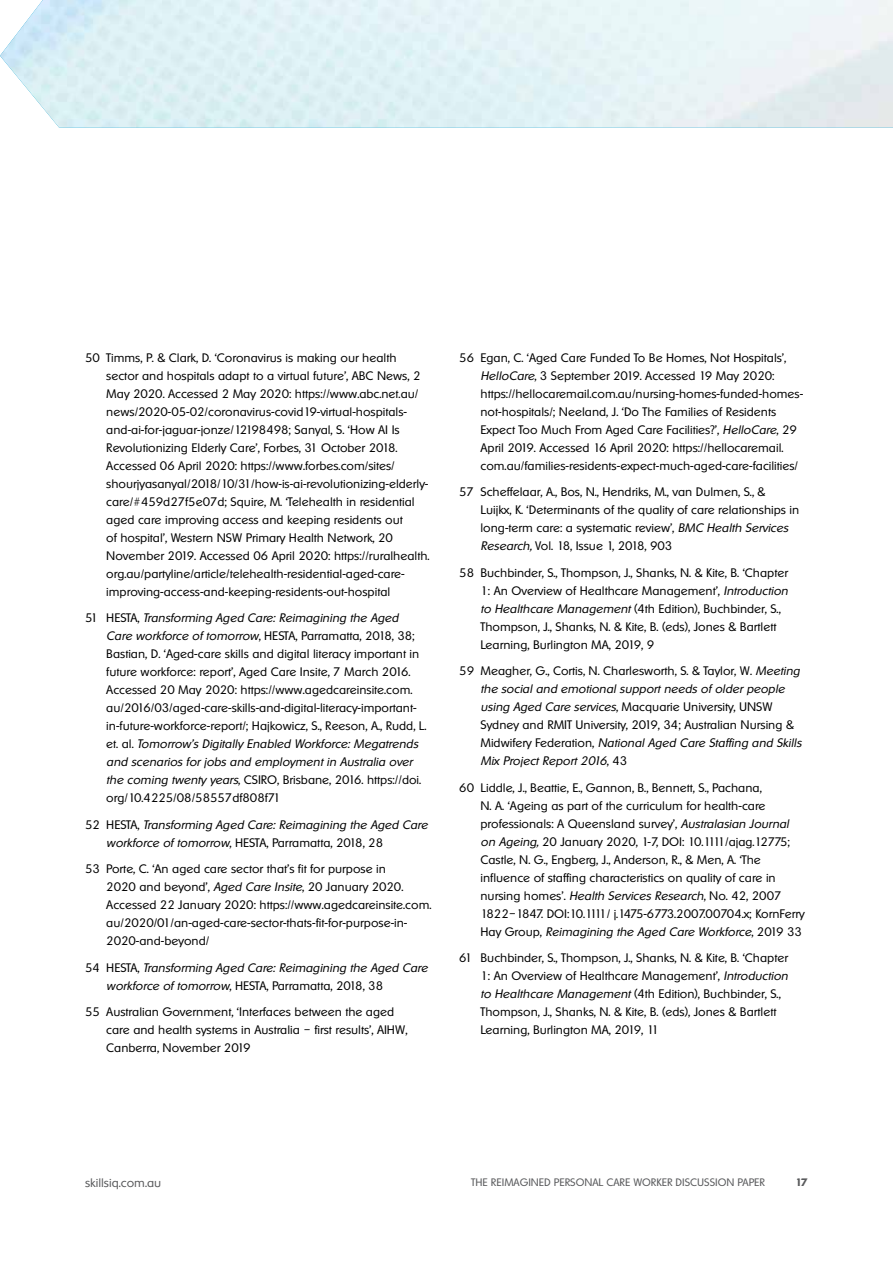
<style>
.page{position:relative;width:893px;height:1263px;background:#fff}
.page>*{position:absolute;margin:0;border:0;box-sizing:border-box;transform-origin:0 0}
.t1{font:300 12px/18px "Ornitons Serial";color:#000}
.t2{font:italic 300 12px/18px "Ornitons Serial";color:#000}
.t3{font:300 12px "Ornitons Serial";color:#58595b}
.t4{font:300 10.5px "Ornitons Serial";color:#58595b}
.t5{font:700 10.5px "Ornitons Serial";color:#58595b}
.s1{font-style:italic}
.s2{font-style:normal}
</style>
<div class="page">
<p class="t1" style="left:106px;top:348px;width:325px;text-indent:-21px">50 Timms, P. &amp; Clark, D. ‘Coronavirus is making our health sector and hospitals adapt to a virtual future’, ABC News, 2<br>May 2020. Accessed 2 May 2020: https://www.abc.net.au/ news/2020-05-02/coronavirus-covid19-virtual-hospitals&shy;and-ai-for-jaguar-jonze/12198498; Sanyal, S. ‘How AI Is Revolutionizing Elderly Care’, Forbes, 31 October 2018.<br>Accessed 06 April 2020: https://www.forbes.com/sites/ shourjyasanyal/2018/10/31/how-is-ai-revolutionizing-elderly&shy;care/#459d27f5e07d; Squire, M. ‘Telehealth in residential aged care improving access and keeping residents out<br>of hospital’, Western NSW Primary Health Network, 20<br>November 2019. Accessed 06 April 2020: https://ruralhealth. org.au/partyline/article/telehealth-residential-aged-care&shy;improving-access-and-keeping-residents-out-hospital</p>
<p class="t1" style="left:106px;top:609px;width:322px;text-indent:-21px">51 H E STA, <span class="s1">Transforming Aged Care: Reimagining the Aged Care workforce of tomorrow</span>, HESTA, Parramatta, 2018, 38; Bastian, D. ‘Aged-care skills and digital literacy important in future workforce: report’, Aged Care Insite, 7 March 2016.<br>Accessed 20 May 2020: https://www.agedcareinsite.com. au/2016/03/aged-care-skills-and-digital-literacy-important&shy;in-future-workforce-report/; Hajkowicz, S., Reeson, A., Rudd, L. e t . a l . <span class="s1">Tomorrow’s Digitally Enabled Workforce: Megatrends and scenarios for jobs and employment in Australia over the coming twenty years</span>, CSIRO, Brisbane, 2016. https://doi. org/10.4225/08/58557df808f71</p>
<p class="t2" style="left:106px;top:815px;width:325px;text-indent:-21px"><span class="s2">5 2 H E STA,</span> Transforming Aged Care: Reimagining the Aged Care workforce of tomorrow<span class="s2">, HESTA, Parramatta, 2018, 28</span></p>
<p class="t1" style="left:106px;top:860px;width:327px;text-indent:-21px">53 Porte, C. ‘An aged care sector that’s fit for purpose in<br>2020 and beyond’, <span class="s1">Aged Care Insite</span>, 20 January 2020.<br>Accessed 22 January 2020: https://www.agedcareinsite.com. au/2020/01/an-aged-care-sector-thats-fit-for-purpose-in-2020-and-beyond/</p>
<p class="t2" style="left:106px;top:958px;width:325px;text-indent:-21px"><span class="s2">5 4 H E STA,</span> Transforming Aged Care: Reimagining the Aged Care workforce of tomorrow<span class="s2">, HESTA, Parramatta, 2018, 38</span></p>
<p class="t1" style="left:106px;top:1003px;width:303px;text-indent:-21px">55 Australian Government, ‘Interfaces between the aged care and health systems in Australia – first results’, AIHW,<br>Canberra, November 2019</p>
<p class="t1" style="left:480px;top:348px;width:324px;text-indent:-21px">56 Egan, C. ‘Aged Care Funded To Be Homes, Not Hospitals’, <span class="s1">HelloCare</span>, 3 September 2019. Accessed 19 May 2020: https://hellocaremail.com.au/nursing-homes-funded-homes&shy;not-hospitals/; Neeland, J. ‘Do The Families of Residents Expect Too Much From Aged Care Facilities?’, <span class="s1">HelloCare</span>, 29<br>April 2019. Accessed 16 April 2020: https://hellocaremail. com.au/families-residents-expect-much-aged-care-facilities/</p>
<p class="t1" style="left:480px;top:483px;width:320px;text-indent:-21px">57 Scheffelaar, A., Bos, N., Hendriks, M., van Dulmen, S., &amp; Luijkx, K. ‘Determinants of the quality of care relationships in long-term care: a systematic review’, <span class="s1">BMC Health Services Research,</span> Vol. 18, Issue 1, 2018, 903</p>
<p class="t1" style="left:480px;top:563px;width:311px;text-indent:-21px">58 Buchbinder, S., Thompson, J., Shanks, N. &amp; Kite, B. ‘Chapter 1: An Overview of Healthcare Management’, <span class="s1">Introduction to Healthcare Management</span> (4th Edition), Buchbinder, S., Thompson, J., Shanks, N. &amp; Kite, B. (eds), Jones &amp; Bartlett Learning, Burlington MA, 2019, 9</p>
<p class="t1" style="left:480px;top:662px;width:325px;text-indent:-21px">59 Meagher, G., Cortis, N. Charlesworth, S. &amp; Taylor, W. <span class="s1">Meeting the social and emotional support needs of older people using Aged Care services</span>, Macquarie University, UNSW Sydney and RMIT University, 2019, 34; Australian Nursing &amp; M i d w i fe ry Fe d e ra t i o n , <span class="s1">National Aged Care Staffing and Skills Mix Project Report 2016</span>, 4 3</p>
<p class="t1" style="left:480px;top:778px;width:326px;text-indent:-21px">60 Liddle, J., Beattie, E., Gannon, B., Bennett, S., Pachana,<br>N. A. ‘Ageing as part of the curriculum for health-care professionals: A Queensland survey’, <span class="s1">Australasian Journal on Ageing,</span> 20 January 2020, 1-7, DOI: 10.1111/ajag.12775; Castle, N. G., Engberg, J., Anderson, R., &amp; Men, A. ‘The influence of staffing characteristics on quality of care in<br>n u rs i n g h o m es’. <span class="s1">Health Services Research</span>, N o. 4 2 , 2 00 7<br>1822–1847. DOI:10.1111/ j.1475-6773.2007.00704.x; KornFerry H a y G ro u p , <span class="s1">Reimagining the Aged Care Workforce</span>, 2 019 3 3</p>
<p class="t1" style="left:480px;top:949px;width:311px;text-indent:-21px">61 Buchbinder, S., Thompson, J., Shanks, N. &amp; Kite, B. ‘Chapter 1: An Overview of Healthcare Management’, <span class="s1">Introduction to Healthcare Management</span> (4th Edition), Buchbinder, S., Thompson, J., Shanks, N. &amp; Kite, B. (eds), Jones &amp; Bartlett Learning, Burlington MA, 2019, 11</p>
<p class="t3" style="left:85px;top:1175px;width:78px">skillsiq.com.au</p>
<p class="t4" style="left:471px;top:1176px;width:295px">THE REIMAGINED PERSONAL CARE WORKER DISCUSSION PAPER</p>
<p class="t5" style="left:795px;top:1175px;width:14px">17</p>
</div>
